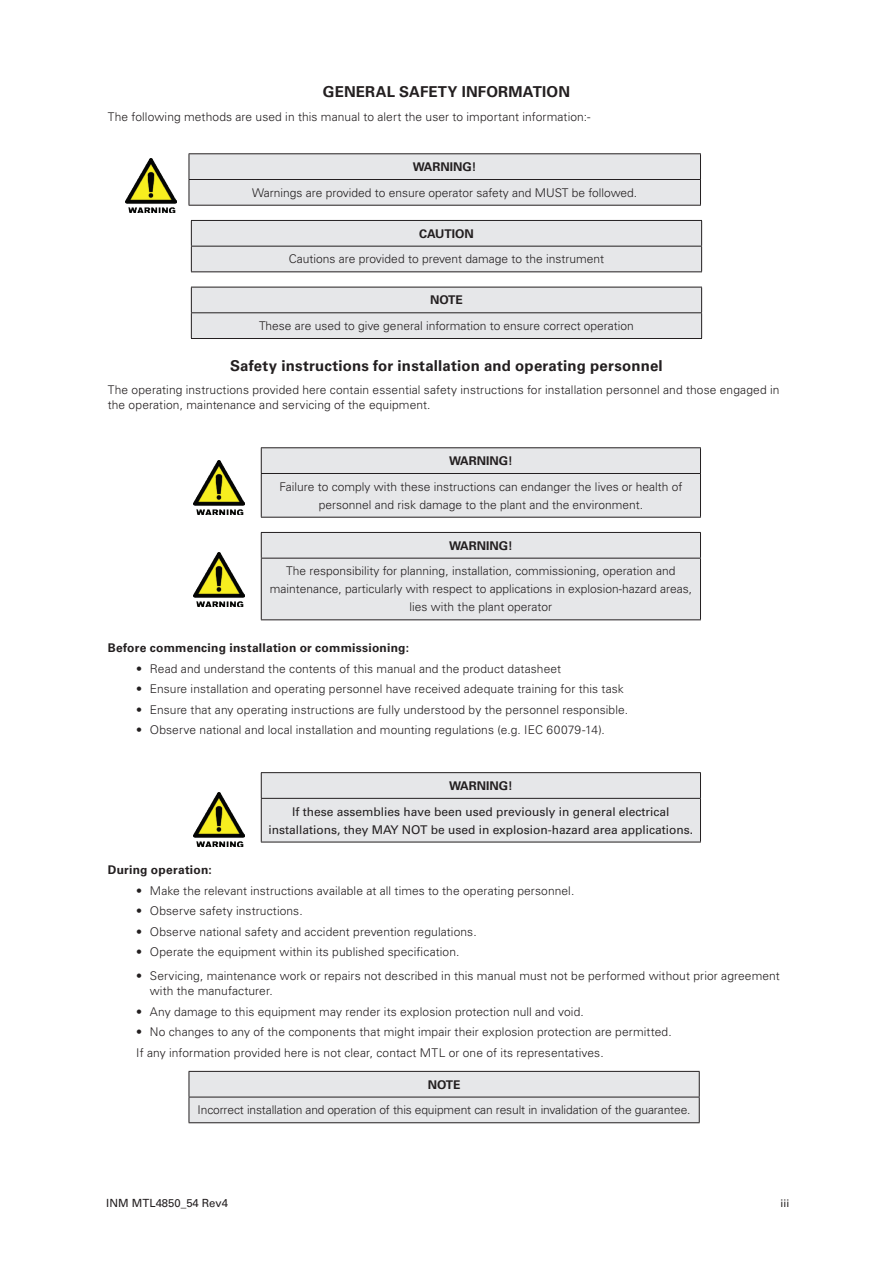
<style>
.page{position:relative;width:893px;height:1263px;background:#fff}
.page>*{position:absolute;margin:0;border:0;box-sizing:border-box;transform-origin:0 0}
.t1{font:700 15px "Univers LT Pro 65";letter-spacing:.01em;color:#231f20}
.t2{font:300 12px/18px "Univers LT Pro 45";letter-spacing:.005em;color:#231f20}
.t3{font:12px/18px "Univers LT Pro 55 Roman";color:#231f20;text-align:center}
.t4{font:700 12px "Univers LT Pro 65";letter-spacing:.015em;color:#231f20}
.t5{font:11.25px "Univers LT Pro 55 Roman";color:#231f20}
.t6{font:10.5px "Univers LT Pro 55 Roman";color:#231f20}
</style>
<div class="page">
<hr style="left:189px;top:153px;width:512px;height:1px;background:#231f20">
<div style="left:189px;top:154px;width:512px;height:51px;background:#e6e7e9"></div>
<hr style="left:189px;top:205px;width:512px;height:1px;background:#231f20">
<div style="left:191px;top:220px;width:511px;height:51px;background:#e6e7e9"></div>
<hr style="left:191px;top:271px;width:511px;height:1px;background:#231f20">
<div style="left:191px;top:287px;width:511px;height:51px;background:#e6e7e9"></div>
<hr style="left:191px;top:338px;width:511px;height:1px;background:#231f20">
<hr style="left:261px;top:447px;width:440px;height:1px;background:#231f20">
<div style="left:261px;top:448px;width:440px;height:69px;background:#e6e7e9"></div>
<hr style="left:261px;top:473px;width:440px;height:1px;background:#231f20">
<hr style="left:261px;top:474px;width:1px;height:43px;background:#231f20">
<hr style="left:700px;top:474px;width:1px;height:43px;background:#231f20">
<hr style="left:261px;top:517px;width:440px;height:1px;background:#231f20">
<div style="left:261px;top:532px;width:440px;height:87px;background:#e6e7e9"></div>
<hr style="left:261px;top:558px;width:440px;height:1px;background:#231f20">
<hr style="left:261px;top:558px;width:1px;height:61px;background:#231f20">
<hr style="left:700px;top:558px;width:1px;height:61px;background:#231f20">
<hr style="left:261px;top:619px;width:440px;height:1px;background:#231f20">
<hr style="left:261px;top:772px;width:440px;height:1px;background:#231f20">
<div style="left:261px;top:773px;width:440px;height:69px;background:#e6e7e9"></div>
<hr style="left:261px;top:798px;width:440px;height:1px;background:#231f20">
<hr style="left:261px;top:799px;width:1px;height:43px;background:#231f20">
<hr style="left:700px;top:799px;width:1px;height:43px;background:#231f20">
<hr style="left:261px;top:842px;width:440px;height:1px;background:#231f20">
<div style="left:189px;top:1071px;width:511px;height:51px;background:#e6e7e9"></div>
<hr style="left:189px;top:1122px;width:511px;height:1px;background:#231f20">
<img style="left:125px;top:159px;width:52px;height:54px">
<img style="left:193px;top:461px;width:52px;height:53px">
<img style="left:193px;top:553px;width:52px;height:54px">
<img style="left:193px;top:792px;width:52px;height:54px">
<p class="t1" style="left:323px;top:83px;width:249px">GENERAL SAFETY INFORMATION</p>
<p class="t2" style="left:108px;top:108px;width:484px">The following methods are used in this manual to alert the user to important information:-</p>
<p class="t4" style="left:413px;top:160px;width:65px">WARNING!</p>
<p class="t2" style="left:252px;top:183px;width:386px">Warnings are provided to ensure operator safety and MUST be followed.</p>
<p class="t4" style="left:419px;top:226px;width:56px">CAUTION</p>
<p class="t2" style="left:289px;top:250px;width:317px">Cautions are provided to prevent damage to the instrument</p>
<p class="t4" style="left:430px;top:293px;width:34px">NOTE</p>
<p class="t2" style="left:259px;top:317px;width:376px">These are used to give general information to ensure correct operation</p>
<p class="t1" style="left:230px;top:357px;width:434px">Safety instructions for installation and operating personnel</p>
<p class="t2" style="left:108px;top:383px;width:673px;line-height:15px">The operating instructions provided here contain essential safety instructions for installation personnel and those engaged in the operation, maintenance and servicing of the equipment.</p>
<p class="t4" style="left:449px;top:454px;width:65px">WARNING!</p>
<p class="t2" style="left:279px;top:477px;width:404px;text-align:center">Failure to comply with these instructions can endanger the lives or health of personnel and risk damage to the plant and the environment.</p>
<p class="t4" style="left:449px;top:538px;width:65px">WARNING!</p>
<p class="t2" style="left:270px;top:562px;width:424px;text-align:center">The responsibility for planning, installation, commissioning, operation and maintenance, particularly with respect to applications in explosion-hazard areas, lies with the plant operator</p>
<p class="t4" style="left:108px;top:641px;width:303px">Before commencing installation or commissioning:</p>
<p class="t2" style="left:136px;top:659px;width:426px">• Read and understand the contents of this manual and the product datasheet</p>
<p class="t2" style="left:136px;top:680px;width:489px">• Ensure installation and operating personnel have received adequate training for this task</p>
<p class="t2" style="left:136px;top:700px;width:493px">• Ensure that any operating instructions are fully understood by the personnel responsible.</p>
<p class="t2" style="left:136px;top:721px;width:470px">• Observe national and local installation and mounting regulations (e.g. IEC 60079-14).</p>
<p class="t4" style="left:449px;top:778px;width:65px">WARNING!</p>
<p class="t3" style="left:269px;top:802px;width:426px">If these assemblies have been used previously in general electrical installations, they MAY NOT be used in explosion-hazard area applications.</p>
<p class="t4" style="left:108px;top:863px;width:105px">During operation:</p>
<p class="t2" style="left:136px;top:882px;width:439px">• Make the relevant instructions available at all times to the operating personnel.</p>
<p class="t2" style="left:136px;top:902px;width:168px">• Observe safety instructions.</p>
<p class="t2" style="left:136px;top:923px;width:342px">• Observe national safety and accident prevention regulations.</p>
<p class="t2" style="left:136px;top:943px;width:325px">• Operate the equipment within its published specification.</p>
<p class="t2" style="left:150px;top:968px;width:632px;line-height:15px;text-indent:-14px">• Servicing, maintenance work or repairs not described in this manual must not be performed without prior agreement with the manufacturer.</p>
<p class="t2" style="left:136px;top:1002px;width:449px">• Any damage to this equipment may render its explosion protection null and void.</p>
<p class="t2" style="left:136px;top:1021px;width:537px;line-height:20.5px">• No changes to any of the components that might impair their explosion protection are permitted.<br>If any information provided here is not clear, contact MTL or one of its representatives.</p>
<p class="t4" style="left:428px;top:1077px;width:34px">NOTE</p>
<p class="t2" style="left:198px;top:1101px;width:494px">Incorrect installation and operation of this equipment can result in invalidation of the guarantee.</p>
<p class="t5" style="left:106px;top:1196px;width:123px">INM MTL4850_54 Rev4</p>
<p class="t6" style="left:781px;top:1197px;width:10px">iii</p>
</div>
